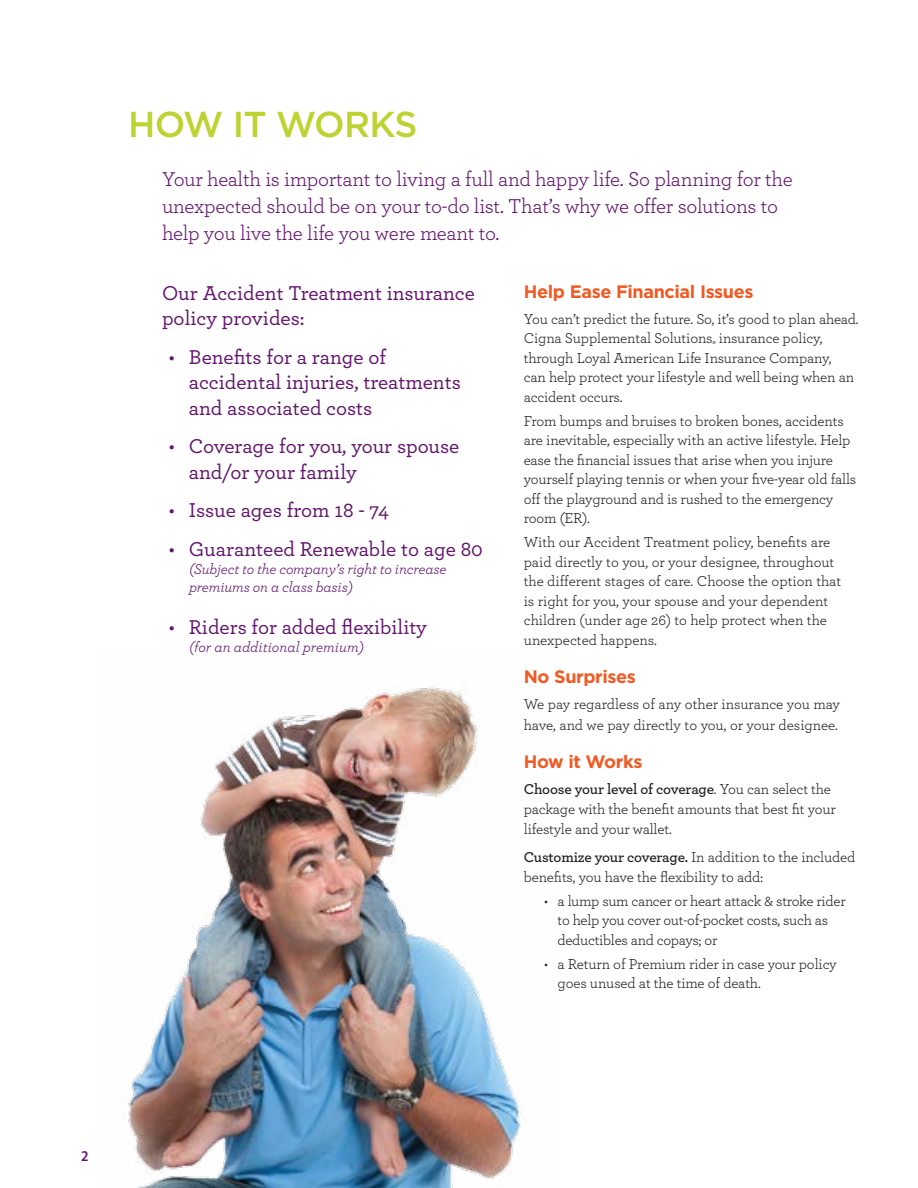
<style>
.page{position:relative;width:918px;height:1188px;background:#fff}
.page>*{position:absolute;margin:0;border:0;box-sizing:border-box;transform-origin:0 0}
.t1{font:500 36px "Gotham";letter-spacing:-.02em;color:#bcd331}
.t2{font:500 21px/25.2px "Archer";color:#62136d}
.t3{font:21px/27px "Archer";letter-spacing:-.01em;color:#62136d}
.t4{font:700 18px "Gotham";letter-spacing:-.02em;color:#f15a22}
.t5{font:15px/19.5px "Archer";letter-spacing:-.01em;color:#231f20}
.t6{font:italic 15px/18px "Archer";letter-spacing:-.01em;color:#62136d}
.t7{font:600 semi-condensed 15px "Myriad Pro";color:#62136d}
.s1{font-weight:600}
</style>
<div class="page">
<img style="left:126px;top:686px;width:395px;height:502px">
<h1 class="t1" style="left:128px;top:102px;width:291px">HOW IT WORKS</h1>
<h2 class="t3" style="left:162px;top:165px;width:632px">Your health is important to living a full and happy life. So planning for the unexpected should be on your to-do list. That’s why we offer solutions to help you live the life you were meant to.</h2>
<h2 class="t2" style="left:162px;top:280px;width:314px">Our Accident Treatment insurance policy provides:</h2>
<h2 class="t2" style="left:189px;top:344px;width:273px;text-indent:-20px">• Benefits for a range of accidental injuries, treatments and associated costs</h2>
<h2 class="t2" style="left:189px;top:433px;width:272px;text-indent:-20px">• Coverage for you, your spouse and/or your family</h2>
<h2 class="t2" style="left:169px;top:497px;width:222px">• Issue ages from 18 - 74</h2>
<h2 class="t2" style="left:169px;top:536px;width:316px">• Guaranteed Renewable to age 80</h2>
<p class="t6" style="left:189px;top:559px;width:259px">(Subject to the company’s right to increase premiums on a class basis)</p>
<h2 class="t2" style="left:169px;top:614px;width:260px">• Riders for added flexibility</h2>
<p class="t6" style="left:189px;top:638px;width:176px">(for an additional premium)</p>
<p class="t4" style="left:524px;top:281px;width:231px">Help Ease Financial Issues</p>
<p class="t5" style="left:524px;top:309px;width:336px">You can’t predict the future. So, it’s good to plan ahead.<br>Cigna Supplemental Solutions<sub>®</sub> insurance policy, through Loyal American Life Insurance Company,<br>can help protect your lifestyle and well being when an accident occurs.</p>
<p class="t5" style="left:524px;top:411px;width:334px">From bumps and bruises to broken bones, accidents are inevitable, especially with an active lifestyle. Help ease the financial issues that arise when you injure yourself playing tennis or when your five-year old falls off the playground and is rushed to the emergency room (ER).</p>
<p class="t5" style="left:524px;top:532px;width:319px">With our Accident Treatment policy, benefits are paid directly to you, or your designee, throughout the different stages of care. Choose the option that is right for you, your spouse and your dependent children (under age 26) to help protect when the unexpected happens.</p>
<p class="t4" style="left:524px;top:666px;width:114px">No Surprises</p>
<p class="t5" style="left:524px;top:693px;width:318px;line-height:21px">We pay regardless of any other insurance you may have, and we pay directly to you, or your designee.</p>
<p class="t4" style="left:524px;top:751px;width:120px">How it Works</p>
<p class="t5" style="left:524px;top:779px;width:313px"><span class="s1">Choose your level of coverage</span>. You can select the package with the benefit amounts that best fit your lifestyle and your wallet.</p>
<p class="t5" style="left:524px;top:846px;width:333px;line-height:20.2px"><span class="s1">Customize your coverage.</span> In addition to the included benefits, you have the flexibility to add:</p>
<p class="t5" style="left:558px;top:891px;width:290px;text-indent:-14px">• a lump sum cancer or heart attack &amp; stroke rider to help you cover out-of-pocket costs, such as deductibles and copays; or</p>
<p class="t5" style="left:558px;top:954px;width:281px;text-indent:-14px">• a Return of Premium rider in case your policy goes unused at the time of death.</p>
<p class="t7" style="left:81px;top:1147px;width:9px">2</p>
</div>
